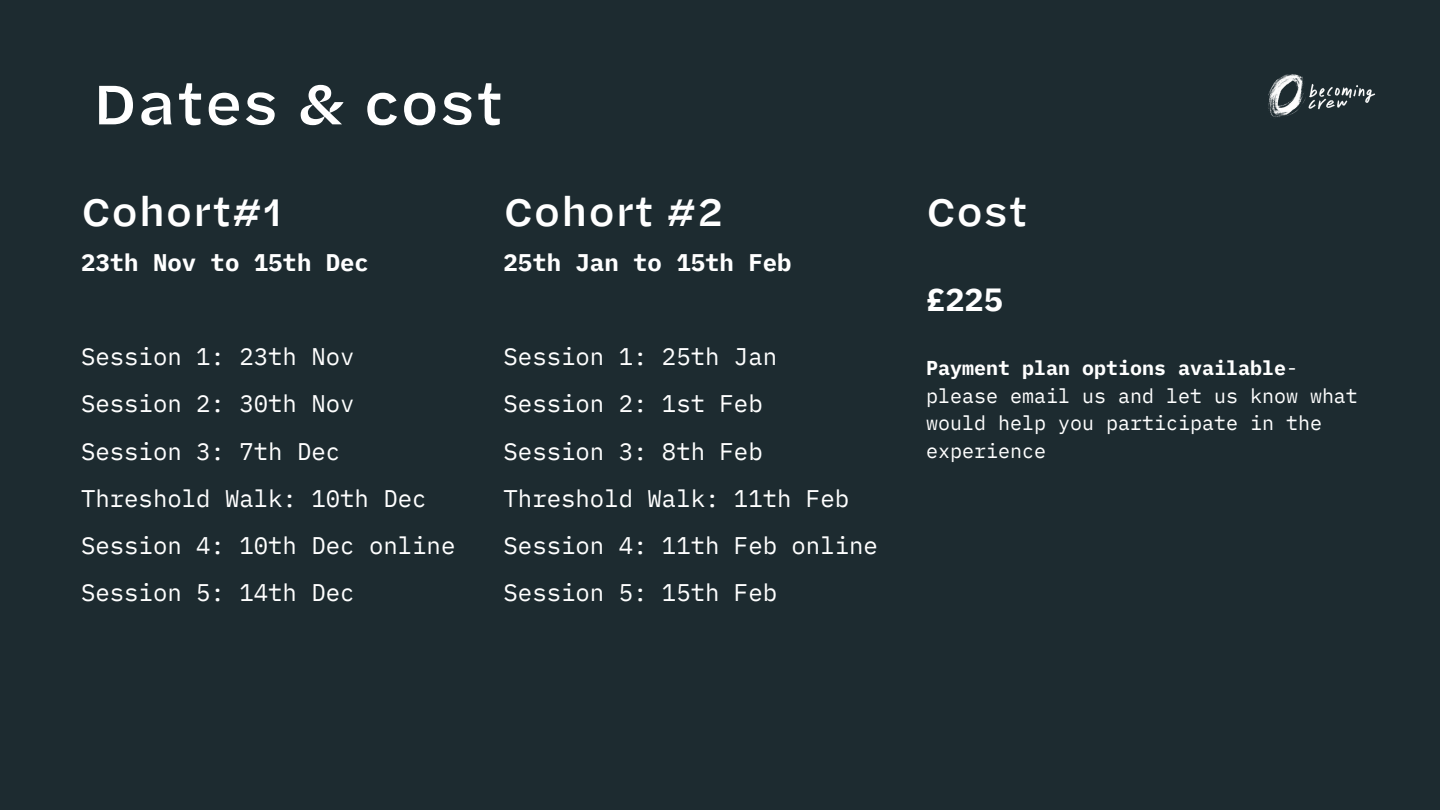
<style>
.page{position:relative;width:1440px;height:810px;background:#1d2b30}
.page>*{position:absolute;margin:0;border:0;box-sizing:border-box;transform-origin:0 0}
.t1{font:500 58px "Halyard Micro";color:#fff}
.t2{font:500 40px "Halyard Micro";color:#fff}
.t3{font:700 32px "IBM Plex Mono";color:#fff}
.t4{font:24px "IBM Plex Mono";color:#fff}
.t5{font:700 24px "IBM Plex Mono";color:#fff}
.t6{font:20px/27.8px "IBM Plex Mono";color:#fff}
.s1{font-weight:700}
</style>
<div class="page">
<img style="left:1268px;top:74px;width:108px;height:43px">
<p class="t1" style="left:92px;top:62px;width:413px">Dates &amp; cost</p>
<p class="t2" style="left:81px;top:182px;width:203px">Cohort#1</p>
<p class="t5" style="left:81px;top:246px;width:290px">23th Nov to 15th Dec</p>
<p class="t4" style="left:81px;top:340px;width:275px">Session 1: 23th Nov</p>
<p class="t4" style="left:81px;top:388px;width:275px">Session 2: 30th Nov</p>
<p class="t4" style="left:81px;top:435px;width:261px">Session 3: 7th Dec</p>
<p class="t4" style="left:81px;top:482px;width:347px">Threshold Walk: 10th Dec</p>
<p class="t4" style="left:81px;top:529px;width:376px">Session 4: 10th Dec online</p>
<p class="t4" style="left:81px;top:577px;width:275px">Session 5: 14th Dec</p>
<p class="t2" style="left:504px;top:182px;width:222px">Cohort #2</p>
<p class="t5" style="left:504px;top:246px;width:290px">25th Jan to 15th Feb</p>
<p class="t4" style="left:504px;top:340px;width:275px">Session 1: 25th Jan</p>
<p class="t4" style="left:504px;top:388px;width:261px">Session 2: 1st Feb</p>
<p class="t4" style="left:504px;top:435px;width:261px">Session 3: 8th Feb</p>
<p class="t4" style="left:504px;top:482px;width:347px">Threshold Walk: 11th Feb</p>
<p class="t4" style="left:504px;top:529px;width:376px">Session 4: 11th Feb online</p>
<p class="t4" style="left:504px;top:577px;width:275px">Session 5: 15th Feb</p>
<p class="t2" style="left:926px;top:182px;width:103px">Cost</p>
<p class="t3" style="left:926px;top:278px;width:78px">£225</p>
<p class="t6" style="left:926px;top:353px;width:433px"><span class="s1">Payment plan options available&shy;</span>please email us and let us know what would help you participate in the experience</p>
</div>
